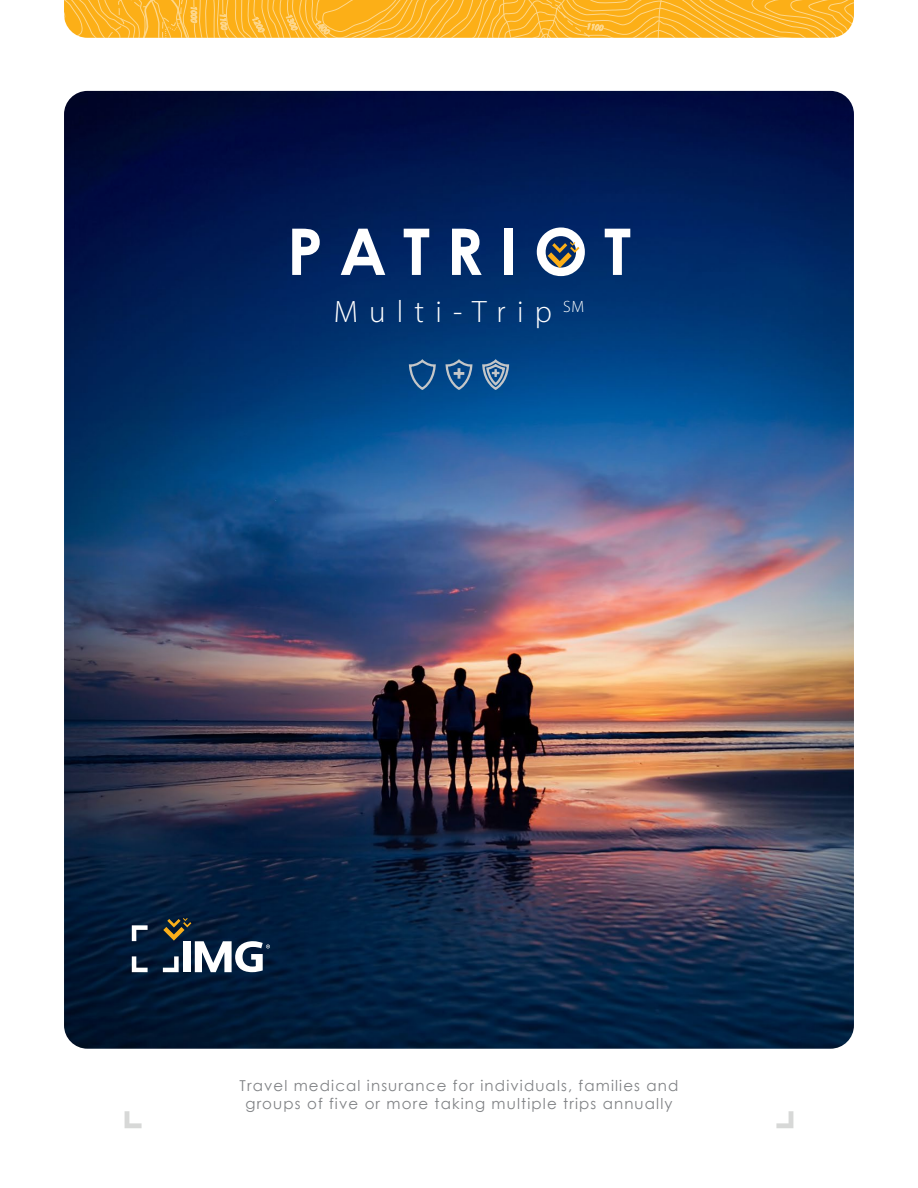
<style>
.page{position:relative;width:918px;height:1188px;background:#fff}
.page>*{position:absolute;margin:0;border:0;box-sizing:border-box;transform-origin:0 0}
.t1{font:700 64.5px "Century Gothic";letter-spacing:.25em;color:#fff}
.t2{font:300 31.05px "Myriad Pro";letter-spacing:.36em;color:#fff}
.t3{font:15px/18px "Century Gothic";letter-spacing:.075em;color:#808285;text-align:center}
</style>
<div class="page">
<img style="left:64px;top:91px;width:790px;height:958px">
<svg style="left:132px;top:925px;width:16px;height:16px"></svg>
<svg style="left:132px;top:956px;width:16px;height:16px"></svg>
<svg style="left:163px;top:918px;width:107px;height:54px"></svg>
<svg style="left:125px;top:1111px;width:17px;height:17px"></svg>
<svg style="left:776px;top:1111px;width:17px;height:17px"></svg>
<div style="left:548px;top:236px;width:43px;height:38px;background:#002b68"></div>
<svg style="left:548px;top:242px;width:32px;height:26px"></svg>
<svg style="left:408px;top:311px;width:102px;height:81px;background:#124a83"></svg>
<svg style="left:64px;top:0;width:790px;height:38px;background:#fcb62d"></svg>
<h1 class="t1" style="left:287px;top:203px;width:346px">PATRIOT</h1>
<h2 class="t2" style="left:334px;top:293px;width:252px">Multi-Trip <sup>SM</sup></h2>
<p class="t3" style="left:240px;top:1077px;width:440px">Travel medical insurance for individuals, families and groups of five or more taking multiple trips annually</p>
</div>
